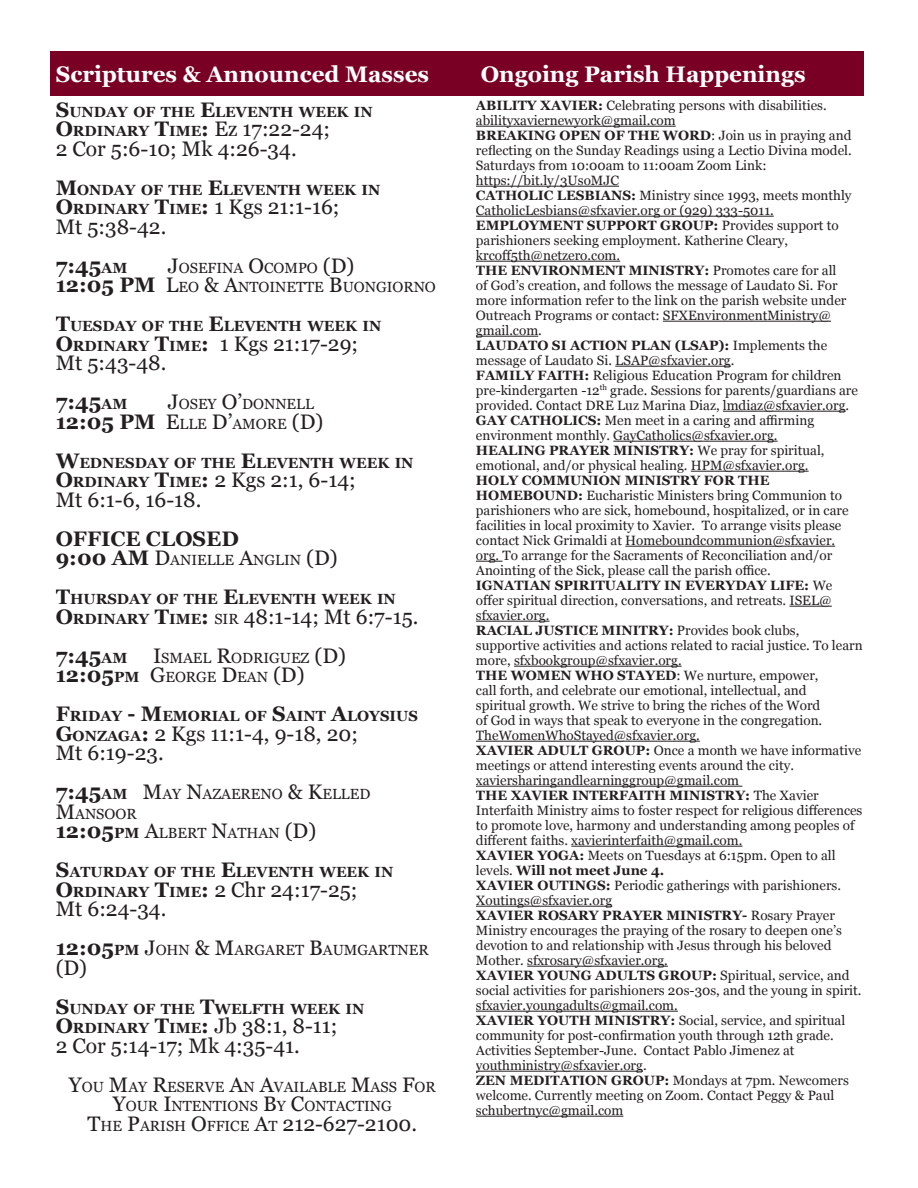
<style>
.page{position:relative;width:918px;height:1188px;background:#fff}
.page>*{position:absolute;margin:0;border:0;box-sizing:border-box;transform-origin:0 0}
.t1{font:700 22.5px "Georgia";color:#fff}
.t2{font:21px/19.5px "Georgia";color:#231f20}
.t3{font:21px "Georgia";color:#231f20}
.t4{font:700 21px "Georgia";color:#231f20}
.t5{font:14.7px/19.5px "Georgia";color:#231f20}
.t6{font:700 14.7px/19.5px "Georgia";color:#231f20}
.t7{font:13.5px/15px "Georgia";color:#231f20}
.s1{font-size:21px}
.s2{font-weight:700}
.s3{font-weight:700;font-size:14.7px}
.s4{font-size:14.7px}
.s5{font-weight:700;font-size:21px}
.s6{font-weight:400}
.s7{font-weight:400;font-size:21px}
</style>
<div class="page">
<svg style="left:476px;top:125px;width:370px;height:992px"></svg>
<div style="left:50px;top:51px;width:405px;height:45px;background:#790024"></div>
<div style="left:455px;top:51px;width:409px;height:45px;background:#790024"></div>
<p class="t1" style="left:56px;top:57px;width:375px">Scriptures &amp; Announced Masses</p>
<p class="t1" style="left:481px;top:57px;width:326px">Ongoing Parish Happenings</p>
<p class="t6" style="left:56px;top:101px;width:319px"><span class="s1">S</span>UNDAY OF THE <span class="s1">E</span>LEVENTH WEEK IN</p>
<p class="t2" style="left:56px;top:119px;width:276px"><span class="s2">O</span><span class="s3">RDINARY</span> <span class="s2">T</span><span class="s3">IME</span><span class="s2">:</span> Ez 17:22-24;<br>2 Cor 5:6-10; Mk 4:26-34.</p>
<p class="t6" style="left:56px;top:179px;width:326px"><span class="s1">M</span>ONDAY OF THE <span class="s1">E</span>LEVENTH WEEK IN</p>
<p class="t2" style="left:56px;top:197px;width:285px"><span class="s2">O</span><span class="s3">RDINARY</span> <span class="s2">T</span><span class="s3">IME</span><span class="s2">:</span> 1 Kgs 21:1-16;<br>Mt 5:38-42.</p>
<p class="t4" style="left:56px;top:250px;width:73px">7:45<span class="s4">AM</span></p>
<p class="t5" style="left:56px;top:258px;width:382px;text-indent:112px"><span class="s1">J</span>OSEFINA <span class="s1">O</span>COMPO <span class="s1">(D)<br></span><span class="s5">12:05 PM</span> <span class="s1">L</span>EO <span class="s1">&amp; A</span>NTOINETTE <span class="s1">B</span>UONGIORNO</p>
<p class="t6" style="left:56px;top:316px;width:327px"><span class="s1">T</span>UESDAY OF THE <span class="s1">E</span>LEVENTH WEEK IN</p>
<p class="t2" style="left:56px;top:333px;width:304px"><span class="s2">O</span><span class="s3">RDINARY</span> <span class="s2">T</span><span class="s3">IME</span><span class="s2">:</span> 1 Kgs 21:17-29;<br>Mt 5:43-48.</p>
<p class="t4" style="left:56px;top:386px;width:73px">7:45<span class="s4">AM</span></p>
<p class="t5" style="left:56px;top:394px;width:269px;text-indent:112px"><span class="s1">J</span>OSEY <span class="s1">O’</span>DONNELL<br><span class="s5">12:05 PM</span> <span class="s1">E</span>LLE <span class="s1">D’</span>AMORE <span class="s1">(D)</span></p>
<p class="t6" style="left:56px;top:452px;width:359px"><span class="s1">W</span>EDNESDAY OF THE <span class="s1">E</span>LEVENTH WEEK IN</p>
<p class="t2" style="left:56px;top:470px;width:302px"><span class="s2">O</span><span class="s3">RDINARY</span> <span class="s2">T</span><span class="s3">IME</span><span class="s2">:</span> 2 Kgs 2:1, 6-14;</p>
<p class="t2" style="left:56px;top:489px;width:147px">Mt 6:1-6, 16-18.</p>
<p class="t4" style="left:56px;top:523px;width:15px">OFFI</p>
<p class="t4" style="left:110px;top:523px;width:113px">CE CLOSED</p>
<p class="t5" style="left:56px;top:550px;width:283px"><span class="s5">9:00 AM</span> <span class="s1">D</span>ANIELLE <span class="s1">A</span>NGLIN <span class="s1">(D)</span></p>
<p class="t6" style="left:56px;top:589px;width:364px"><span class="s1">T</span>HURSDAY OF THE <span class="s1">E</span>LEVENTH WEEK IN<br><span class="s1">O</span>RDINARY <span class="s1">T</span>IME<span class="s1">:</span> <span class="s6">SIR</span> <span class="s7">48:1-14;</span> <span class="s7">Mt 6:7-15.</span></p>
<p class="t5" style="left:56px;top:648px;width:292px"><span class="s5">7:45</span><span class="s2">AM</span> <span class="s1">I</span>SMAEL <span class="s1">R</span>ODRIGUEZ <span class="s1">(D)</span></p>
<p class="t5" style="left:56px;top:667px;width:250px"><span class="s5">12:05</span><span class="s2">PM</span> <span class="s1">G</span>EORGE <span class="s1">D</span>EAN <span class="s1">(D)</span></p>
<p class="t6" style="left:56px;top:706px;width:363px"><span class="s1">F</span>RIDAY <span class="s1">- M</span>EMORIAL OF <span class="s1">S</span>AINT <span class="s1">A</span>LOYSIUS</p>
<p class="t2" style="left:56px;top:723px;width:304px"><span class="s2">G</span><span class="s3">ONZAGA</span><span class="s2">:</span> 2 Kgs 11:1-4, 9-18, 20;<br>Mt 6:19-23.</p>
<p class="t5" style="left:56px;top:784px;width:316px"><span class="s5">7:45</span><span class="s2">AM</span> <span class="s1">M</span>AY <span class="s1">N</span>AZAERENO <span class="s1">&amp; K</span>ELLED<br><span class="s1">M</span>ANSOOR</p>
<p class="t5" style="left:56px;top:823px;width:262px"><span class="s5">12:05</span><span class="s2">PM</span> <span class="s1">A</span>LBERT <span class="s1">N</span>ATHAN <span class="s1">(D)</span></p>
<p class="t6" style="left:56px;top:862px;width:339px"><span class="s1">S</span>ATURDAY OF THE <span class="s1">E</span>LEVENTH WEEK IN</p>
<p class="t2" style="left:56px;top:879px;width:303px"><span class="s2">O</span><span class="s3">RDINARY</span> <span class="s2">T</span><span class="s3">IME</span><span class="s2">:</span> 2 Chr 24:17-25;<br>Mt 6:24-34.</p>
<p class="t5" style="left:56px;top:940px;width:374px"><span class="s5">12:05</span><span class="s2">PM</span> <span class="s1">J</span>OHN <span class="s1">&amp; M</span>ARGARET <span class="s1">B</span>AUMGARTNER</p>
<p class="t3" style="left:56px;top:952px;width:33px">(D)</p>
<p class="t6" style="left:56px;top:998px;width:310px"><span class="s1">S</span>UNDAY OF THE <span class="s1">T</span>WELFTH WEEK IN</p>
<p class="t2" style="left:56px;top:1016px;width:283px"><span class="s2">O</span><span class="s3">RDINARY</span> <span class="s2">T</span><span class="s3">IME</span><span class="s2">:</span> Jb 38:1, 8-11;<br>2 Cor 5:14-17; Mk 4:35-41.</p>
<p class="t5" style="left:69px;top:1077px;width:368px;text-align:center"><span class="s1">Y</span>OU <span class="s1">M</span>AY <span class="s1">R</span>ESERVE <span class="s1">A</span>N <span class="s1">A</span>VAILABLE <span class="s1">M</span>ASS <span class="s1">F</span>OR<br><span class="s1">Y</span>OUR <span class="s1">I</span>NTENTIONS <span class="s1">B</span>Y <span class="s1">C</span>ONTACTING</p>
<p class="t3" style="left:88px;top:1108px;width:331px">T<span class="s4">HE</span> P<span class="s4">ARISH</span> O<span class="s4">FFICE</span> A<span class="s4">T</span> 212-627-2100.</p>
<p class="t7" style="left:476px;top:97px;width:352px"><span class="s2">ABILITY XAVIER:</span> Celebrating persons with disabilities.</p>
<p class="t7" style="left:476px;top:112px;width:384px">abilityxaviernewyork@gmail.com<br><span class="s2">BREAKING OPEN OF THE WORD</span>: Join us in praying and reflecting on the Sunday Readings using a Lectio Divina model.<br>Saturdays from 10:00am to 11:00am Zoom Link: https://bit.ly/3UsoMJC<br><span class="s2">CATHOLIC LESBIANS:</span> Ministry since 1993, meets monthly CatholicLesbians@sfxavier.org or (929) 333-5011.<br><span class="s2">EMPLOYMENT SUPPORT GROUP:</span> Provides support to parishioners seeking employment. Katherine Cleary, krcoff5th@netzero.com.<br><span class="s2">THE ENVIRONMENT MINISTRY:</span> Promotes care for all<br>of God’s creation, and follows the message of Laudato Si. For more information refer to the link on the parish website under Outreach Programs or contact: SFXEnvironmentMinistry@ gmail.com.<br><span class="s2">LAUDATO SI ACTION PLAN (LSAP):</span> Implements the message of Laudato Si. LSAP@sfxavier.org.<br><span class="s2">FAMILY FAITH:</span> Religious Education Program for children pre-kindergarten -12<sup>th</sup> grade. Sessions for parents/guardians are provided. Contact DRE Luz Marina Diaz, lmdiaz@sfxavier.org.<br><span class="s2">GAY CATHOLICS:</span> Men meet in a caring and affirming</p>
<p class="t7" style="left:476px;top:427px;width:388px">environment monthly. GayCatholics@sfxavier.org.<br><span class="s2">HEALING PRAYER MINISTRY:</span> We pray for spiritual, emotional, and/or physical healing. HPM@sfxavier.org.<br><span class="s2">HOLY COMMUNION MINISTRY FOR THE HOMEBOUND:</span> Eucharistic Ministers bring Communion to parishioners who are sick, homebound, hospitalized, or in care facilities in local proximity to Xavier. To arrange visits please contact Nick Grimaldi at Homeboundcommunion@sfxavier.<br>org. To arrange for the Sacraments of Reconciliation and/or Anointing of the Sick, please call the parish office.<br><span class="s2">IGNATIAN SPIRITUALITY IN EVERYDAY LIFE:</span> We offer spiritual direction, conversations, and retreats. ISEL@ sfxavier.org.<br><span class="s2">RACIAL JUSTICE MINITRY:</span> Provides book clubs, supportive activities and actions related to racial justice. To learn more, sfxbookgroup@sfxavier.org.<br><span class="s2">THE WOMEN WHO STAYED</span>: We nurture, empower,<br>call forth, and celebrate our emotional, intellectual, and<br>spiritual growth. We strive to bring the riches of the Word<br>of God in ways that speak to everyone in the congregation.<br>TheWomenWhoStayed@sfxavier.org.<br><span class="s2">XAVIER ADULT GROUP:</span> Once a month we have informative meetings or attend interesting events around the city. xaviersharingandlearninggroup@gmail.com<br><span class="s2">THE XAVIER INTERFAITH MINISTRY:</span> The Xavier Interfaith Ministry aims to foster respect for religious differences to promote love, harmony and understanding among peoples of different faiths. xavierinterfaith@gmail.com.<br><span class="s2">XAVIER YOGA:</span> Meets on Tuesdays at 6:15pm. Open to all levels. <span class="s2">Will not meet June 4.<br>XAVIER OUTINGS:</span> Periodic gatherings with parishioners.<br>Xoutings@sfxavier.org<br><span class="s2">XAVIER ROSARY PRAYER MINISTRY-</span> Rosary Prayer Ministry encourages the praying of the rosary to deepen one’s devotion to and relationship with Jesus through his beloved Mother. sfxrosary@sfxavier.org.<br><span class="s2">XAVIER YOUNG ADULTS GROUP:</span> Spiritual, service, and social activities for parishioners 20s-30s, and the young in spirit. sfxavier.youngadults@gmail.com.<br><span class="s2">XAVIER YOUTH MINISTRY:</span> Social, service, and spiritual community for post-confirmation youth through 12th grade.<br>Activities September-June. Contact Pablo Jimenez at youthministry@sfxavier.org.<br><span class="s2">ZEN MEDITATION GROUP:</span> Mondays at 7pm. Newcomers welcome. Currently meeting on Zoom. Contact Peggy &amp; Paul schubertnyc@gmail.com</p>
</div>
